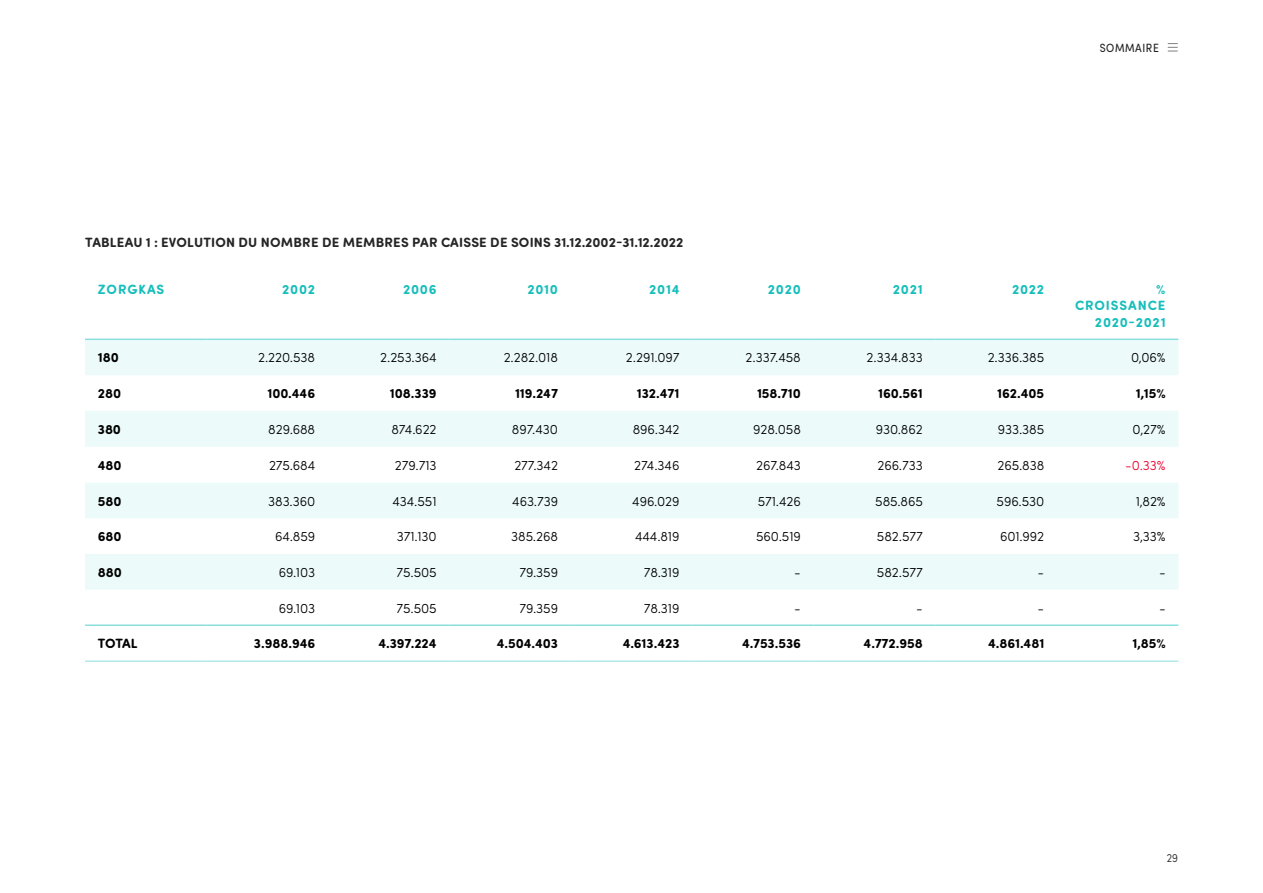
<style>
.page{position:relative;width:1263px;height:893px;background:#fff}
.page>*{position:absolute;margin:0;border:0;box-sizing:border-box;transform-origin:0 0}
.t1{font:300 13.5px "Sofia Pro Soft";letter-spacing:-.005em;color:#000}
.t2{font:700 13.5px "Sofia Pro Soft";letter-spacing:-.005em;color:#000}
.t3{font:700 13.5px "Sofia Pro Soft";letter-spacing:.015em;color:#262626}
.t4{font:700 13.5px "Sofia Pro Soft";letter-spacing:.05em;color:#17bebb}
.t5{font:700 13.5px/16.5px "Sofia Pro Soft";letter-spacing:.07em;color:#17bebb;text-align:right}
.t6{font:300 13.5px "Sofia Pro Soft";color:#ed002e}
.t7{font:condensed 12px "Sofia Pro";letter-spacing:.05em;color:#262626}
.t8{font:300 condensed 12px "Sofia Pro";color:#262626}
</style>
<div class="page">
<svg style="left:85px;top:340px;width:1093px;height:250px;fill:#ecfafa"></svg>
<svg style="left:85px;top:660px;width:1093px;height:1px"></svg>
<hr style="left:85px;top:624px;width:121px;height:2px;background:#8bdfdd">
<hr style="left:206px;top:624px;width:122px;height:2px;background:#8bdfdd">
<hr style="left:328px;top:624px;width:121px;height:2px;background:#8bdfdd">
<hr style="left:449px;top:624px;width:122px;height:2px;background:#8bdfdd">
<hr style="left:571px;top:624px;width:121px;height:2px;background:#8bdfdd">
<hr style="left:692px;top:624px;width:122px;height:2px;background:#8bdfdd">
<hr style="left:814px;top:624px;width:121px;height:2px;background:#8bdfdd">
<hr style="left:935px;top:624px;width:122px;height:2px;background:#8bdfdd">
<hr style="left:1057px;top:624px;width:121px;height:2px;background:#8bdfdd">
<hr style="left:85px;top:661px;width:121px;height:1px;background:#8bdfdd">
<hr style="left:206px;top:661px;width:122px;height:1px;background:#8bdfdd">
<hr style="left:328px;top:661px;width:121px;height:1px;background:#8bdfdd">
<hr style="left:449px;top:661px;width:122px;height:1px;background:#8bdfdd">
<hr style="left:571px;top:661px;width:121px;height:1px;background:#8bdfdd">
<hr style="left:692px;top:661px;width:122px;height:1px;background:#8bdfdd">
<hr style="left:814px;top:661px;width:121px;height:1px;background:#8bdfdd">
<hr style="left:935px;top:661px;width:122px;height:1px;background:#8bdfdd">
<hr style="left:1057px;top:661px;width:121px;height:1px;background:#8bdfdd">
<hr style="left:85px;top:339px;width:121px;height:1px;background:#8bdfdd">
<hr style="left:206px;top:339px;width:122px;height:1px;background:#8bdfdd">
<hr style="left:328px;top:339px;width:121px;height:1px;background:#8bdfdd">
<hr style="left:449px;top:339px;width:122px;height:1px;background:#8bdfdd">
<hr style="left:571px;top:339px;width:121px;height:1px;background:#8bdfdd">
<hr style="left:692px;top:339px;width:122px;height:1px;background:#8bdfdd">
<hr style="left:814px;top:339px;width:121px;height:1px;background:#8bdfdd">
<hr style="left:935px;top:339px;width:122px;height:1px;background:#8bdfdd">
<hr style="left:1057px;top:339px;width:121px;height:1px;background:#8bdfdd">
<svg style="left:1168px;top:43px;width:9px;height:9px"></svg>
<p class="t3" style="left:85px;top:233px;width:600px">TABLEAU 1 : EVOLUTION DU NOMBRE DE MEMBRES PAR CAISSE DE SOINS 31.12.2002-31.12.2022</p>
<p class="t7" style="left:1100px;top:40px;width:61px">SOMMAIRE</p>
<p class="t5" style="left:98px;top:280px;width:68px">ZORGKAS</p>
<p class="t4" style="left:282px;top:279px;width:34px">2002</p>
<p class="t4" style="left:403px;top:279px;width:35px">2006</p>
<p class="t4" style="left:527px;top:279px;width:32px">2010</p>
<p class="t4" style="left:649px;top:279px;width:32px">2014</p>
<p class="t4" style="left:768px;top:279px;width:34px">2020</p>
<p class="t4" style="left:893px;top:279px;width:31px">2021</p>
<p class="t4" style="left:1012px;top:279px;width:34px">2022</p>
<p class="t5" style="left:1075px;top:280px;width:92px">%<br>CROISSANCE<br>2020-2021</p>
<p class="t2" style="left:98px;top:348px;width:23px">180</p>
<p class="t1" style="left:258px;top:348px;width:59px">2.220.538</p>
<p class="t1" style="left:380px;top:348px;width:58px">2.253.364</p>
<p class="t1" style="left:504px;top:348px;width:56px">2.282.018</p>
<p class="t1" style="left:626px;top:348px;width:55px">2.291.097</p>
<p class="t1" style="left:745px;top:348px;width:57px">2.337.458</p>
<p class="t1" style="left:866px;top:348px;width:58px">2.334.833</p>
<p class="t1" style="left:988px;top:348px;width:58px">2.336.385</p>
<p class="t1" style="left:1131px;top:348px;width:36px">0,06%</p>
<p class="t2" style="left:98px;top:383px;width:25px">280</p>
<p class="t2" style="left:267px;top:383px;width:49px">100.446</p>
<p class="t2" style="left:390px;top:383px;width:48px">108.339</p>
<p class="t2" style="left:515px;top:383px;width:44px">119.247</p>
<p class="t2" style="left:637px;top:383px;width:44px">132.471</p>
<p class="t2" style="left:757px;top:383px;width:45px">158.710</p>
<p class="t2" style="left:878px;top:383px;width:46px">160.561</p>
<p class="t2" style="left:997px;top:383px;width:49px">162.405</p>
<p class="t2" style="left:1136px;top:383px;width:31px">1,15%</p>
<p class="t2" style="left:98px;top:419px;width:25px">380</p>
<p class="t1" style="left:268px;top:420px;width:48px">829.688</p>
<p class="t1" style="left:391px;top:420px;width:47px">874.622</p>
<p class="t1" style="left:512px;top:420px;width:48px">897.430</p>
<p class="t1" style="left:633px;top:420px;width:48px">896.342</p>
<p class="t1" style="left:753px;top:420px;width:49px">928.058</p>
<p class="t1" style="left:876px;top:420px;width:49px">930.862</p>
<p class="t1" style="left:998px;top:420px;width:48px">933.385</p>
<p class="t1" style="left:1132px;top:420px;width:35px">0,27%</p>
<p class="t2" style="left:98px;top:455px;width:25px">480</p>
<p class="t1" style="left:269px;top:456px;width:48px">275.684</p>
<p class="t1" style="left:395px;top:456px;width:43px">279.713</p>
<p class="t1" style="left:514px;top:456px;width:45px">277.342</p>
<p class="t1" style="left:634px;top:456px;width:47px">274.346</p>
<p class="t1" style="left:756px;top:456px;width:46px">267.843</p>
<p class="t1" style="left:877px;top:456px;width:47px">266.733</p>
<p class="t1" style="left:997px;top:456px;width:48px">265.838</p>
<p class="t6" style="left:1125px;top:456px;width:42px">-0.33%</p>
<p class="t2" style="left:98px;top:491px;width:25px">580</p>
<p class="t1" style="left:268px;top:492px;width:49px">383.360</p>
<p class="t1" style="left:392px;top:492px;width:46px">434.551</p>
<p class="t1" style="left:512px;top:492px;width:47px">463.739</p>
<p class="t1" style="left:632px;top:492px;width:49px">496.029</p>
<p class="t1" style="left:758px;top:492px;width:45px">571.426</p>
<p class="t1" style="left:875px;top:492px;width:49px">585.865</p>
<p class="t1" style="left:996px;top:492px;width:49px">596.530</p>
<p class="t1" style="left:1136px;top:492px;width:32px">1,82%</p>
<p class="t2" style="left:98px;top:527px;width:25px">680</p>
<p class="t1" style="left:275px;top:527px;width:42px">64.859</p>
<p class="t1" style="left:397px;top:527px;width:41px">371.130</p>
<p class="t1" style="left:511px;top:527px;width:48px">385.268</p>
<p class="t1" style="left:635px;top:527px;width:46px">444.819</p>
<p class="t1" style="left:756px;top:527px;width:46px">560.519</p>
<p class="t1" style="left:877px;top:527px;width:47px">582.577</p>
<p class="t1" style="left:1000px;top:527px;width:46px">601.992</p>
<p class="t1" style="left:1133px;top:527px;width:34px">3,33%</p>
<p class="t2" style="left:98px;top:562px;width:26px">880</p>
<p class="t1" style="left:279px;top:563px;width:38px">69.103</p>
<p class="t1" style="left:397px;top:563px;width:42px">75.505</p>
<p class="t1" style="left:519px;top:563px;width:40px">79.359</p>
<p class="t1" style="left:644px;top:563px;width:37px">78.319</p>
<p class="t1" style="left:794px;top:563px;width:8px">-</p>
<p class="t1" style="left:877px;top:563px;width:47px">582.577</p>
<p class="t1" style="left:1038px;top:563px;width:8px">-</p>
<p class="t1" style="left:1159px;top:563px;width:8px">-</p>
<p class="t1" style="left:279px;top:599px;width:38px">69.103</p>
<p class="t1" style="left:397px;top:599px;width:42px">75.505</p>
<p class="t1" style="left:519px;top:599px;width:40px">79.359</p>
<p class="t1" style="left:644px;top:599px;width:37px">78.319</p>
<p class="t1" style="left:794px;top:599px;width:8px">-</p>
<p class="t1" style="left:916px;top:599px;width:8px">-</p>
<p class="t1" style="left:1038px;top:599px;width:8px">-</p>
<p class="t1" style="left:1159px;top:599px;width:8px">-</p>
<p class="t2" style="left:98px;top:634px;width:41px">TOTAL</p>
<p class="t2" style="left:254px;top:634px;width:63px">3.988.946</p>
<p class="t2" style="left:378px;top:634px;width:60px">4.397.224</p>
<p class="t2" style="left:497px;top:634px;width:63px">4.504.403</p>
<p class="t2" style="left:623px;top:634px;width:58px">4.613.423</p>
<p class="t2" style="left:742px;top:634px;width:61px">4.753.536</p>
<p class="t2" style="left:864px;top:634px;width:61px">4.772.958</p>
<p class="t2" style="left:988px;top:634px;width:58px">4.861.481</p>
<p class="t2" style="left:1132px;top:634px;width:35px">1,85%</p>
<p class="t8" style="left:1167px;top:850px;width:13px">29</p>
</div>
